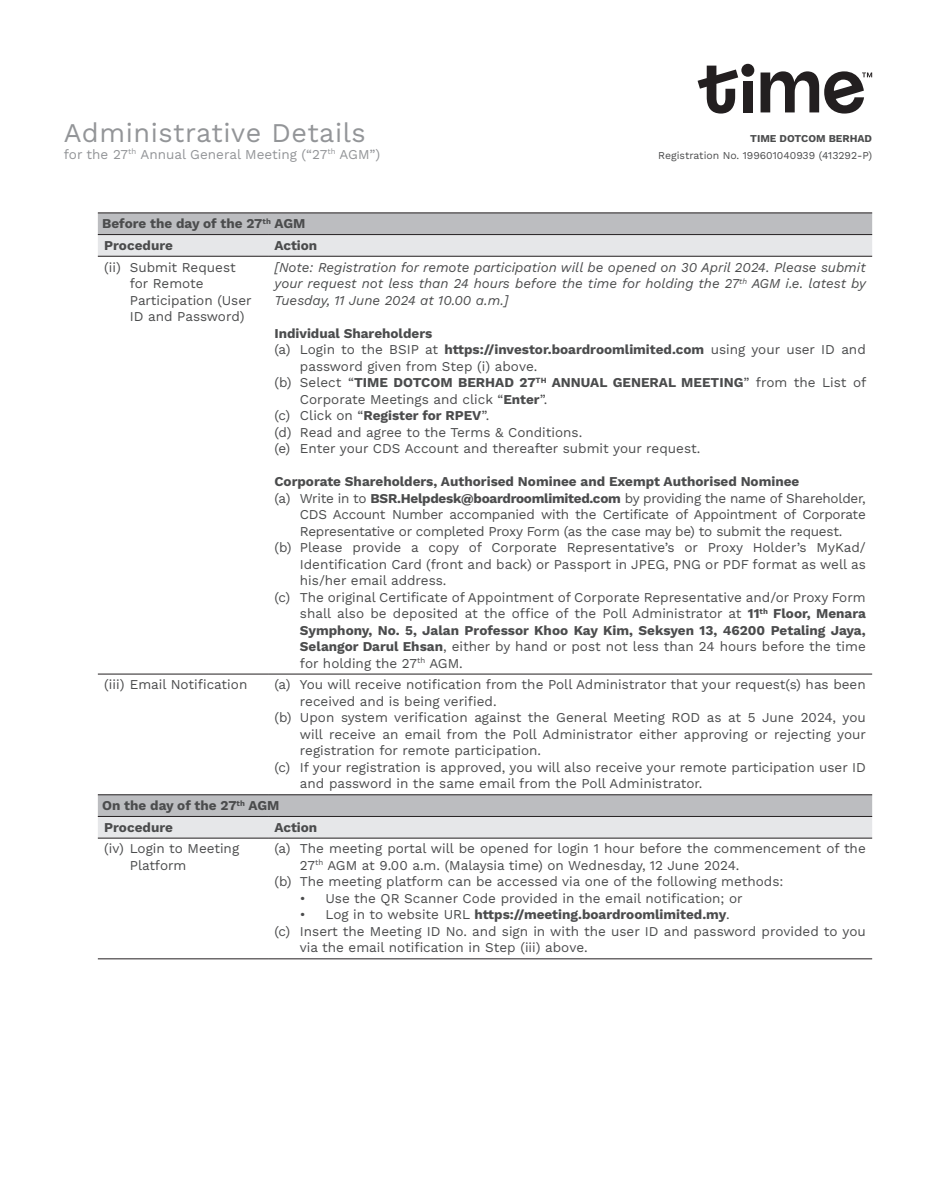
<style>
.page{position:relative;width:936px;height:1191px;background:#fff}
.page>*{position:absolute;margin:0;border:0;box-sizing:border-box;transform-origin:0 0}
.t1{font:27px "Work Sans";letter-spacing:.02em;color:#939598}
.t2{font:13.5px/16.5px "Work Sans";color:#4b4c4d}
.t3{font:700 13.5px/21.6px "Work Sans";color:#4b4c4d}
.t4{font:13.5px "Work Sans";letter-spacing:-.02em;color:#4b4c4d}
.t5{font:italic 13.5px/16.5px "Work Sans";color:#4b4c4d;text-align:justify}
.t6{font:13.5px "Work Sans";color:#939598}
.t7{font:10.5px "Work Sans";color:#4b4c4d}
.t8{font:700 10.5px "Work Sans";color:#4b4c4d}
.s1{font-weight:700}
.s2{font-weight:400}
</style>
<div class="page">
<div style="left:98px;top:214px;width:774px;height:20px;background:#bcbdc0"></div>
<svg style="left:98px;top:235px;width:774px;height:603px"></svg>
<hr style="left:98px;top:234px;width:170px;height:1px;background:#231f20">
<hr style="left:268px;top:234px;width:604px;height:1px;background:#231f20">
<hr style="left:98px;top:816px;width:170px;height:1px;background:#231f20">
<hr style="left:268px;top:816px;width:604px;height:1px;background:#231f20">
<hr style="left:98px;top:213px;width:170px;height:1px;background:#231f20">
<hr style="left:268px;top:213px;width:604px;height:1px;background:#231f20">
<hr style="left:98px;top:256px;width:170px;height:1px;background:#231f20">
<hr style="left:268px;top:256px;width:604px;height:1px;background:#231f20">
<hr style="left:98px;top:794px;width:170px;height:1px;background:#231f20">
<hr style="left:268px;top:794px;width:604px;height:1px;background:#231f20">
<hr style="left:98px;top:838px;width:170px;height:1px;background:#231f20">
<hr style="left:268px;top:838px;width:604px;height:1px;background:#231f20">
<hr style="left:98px;top:674px;width:170px;height:1px;background:#231f20">
<hr style="left:268px;top:674px;width:604px;height:1px;background:#231f20">
<hr style="left:98px;top:958px;width:170px;height:1px;background:#231f20">
<hr style="left:268px;top:958px;width:604px;height:1px;background:#231f20">
<div style="left:743px;top:81px;width:9px;height:31px;background:#231f20"></div>
<svg style="left:760px;top:71px;width:112px;height:43px"></svg>
<div style="left:741px;top:64px;width:13px;height:13px;background:#231f20;border-radius:50%"></div>
<svg style="left:697px;top:66px;width:41px;height:48px"></svg>
<h1 class="t1" style="left:64px;top:113px;width:303px">Administrative Details</h1>
<p class="t6" style="left:64px;top:144px;width:318px">for the 27<sup>th</sup> Annual General Meeting (“27<sup>th</sup> AGM”)</p>
<p class="t3" style="left:102px;top:212px;width:205px">Before the day of the 27<sup>th</sup> AGM<br>Procedure</p>
<p class="t3" style="left:274px;top:234px;width:44px">Action</p>
<p class="t8" style="left:750px;top:131px;width:123px">TIME DOTCOM BERHAD</p>
<p class="t7" style="left:658px;top:147px;width:215px">Registration No. 199601040939 (413292-P)</p>
<p class="t2" style="left:130px;top:258px;width:123px;text-indent:-26px">(ii) Submit Request for Remote<br>Participation (User<br>ID and Password)</p>
<p class="t5" style="left:274px;top:258px;width:593px">[Note: Registration for remote participation will be opened on 30 April 2024. Please submit your request not less than 24 hours before the time for holding the 27<sup>th</sup> AGM i.e. latest by Tuesday, 11 June 2024 at 10.00 a.m.]</p>
<p class="t3" style="left:274px;top:322px;width:159px">Individual Shareholders</p>
<p class="t2" style="left:274px;top:341px;width:593px">(a) Login to the BSIP at <span class="s1">https://investor.boardroomlimited.com</span> using your user ID and</p>
<p class="t2" style="left:300px;top:357px;width:239px">password given from Step (i) above.</p>
<p class="t3" style="left:274px;top:371px;width:593px"><span class="s2">(b) Select “</span>TIME DOTCOM BERHAD 27<sup>TH</sup> ANNUAL GENERAL MEETING<span class="s2">” from the List of</span></p>
<p class="t2" style="left:300px;top:390px;width:249px">Corporate Meetings and click “<span class="s1">Enter</span>”.</p>
<p class="t3" style="left:274px;top:404px;width:216px"><span class="s2">(c) Click on “</span>Register for RPEV<span class="s2">”.</span></p>
<p class="t2" style="left:274px;top:423px;width:309px">(d) Read and agree to the Terms &amp; Conditions.</p>
<p class="t2" style="left:274px;top:440px;width:427px">(e) Enter your CDS Account and thereafter submit your request.</p>
<p class="t3" style="left:274px;top:470px;width:526px">Corporate Shareholders, Authorised Nominee and Exempt Authorised Nominee</p>
<p class="t4" style="left:274px;top:488px;width:593px">(a) Write in to <span class="s1">BSR.Helpdesk@boardroomlimited.com</span> by providing the name of Shareholder,</p>
<p class="t4" style="left:300px;top:504px;width:567px">CDS Account Number accompanied with the Certificate of Appointment of Corporate</p>
<p class="t4" style="left:300px;top:521px;width:544px">Representative or completed Proxy Form (as the case may be) to submit the request.</p>
<p class="t2" style="left:274px;top:539px;width:593px">(b) Please provide a copy of Corporate Representative’s or Proxy Holder’s MyKad/</p>
<p class="t2" style="left:300px;top:555px;width:567px">Identification Card (front and back) or Passport in JPEG, PNG or PDF format as well as</p>
<p class="t2" style="left:300px;top:572px;width:148px">his/her email address.</p>
<p class="t2" style="left:274px;top:588px;width:593px">(c) The original Certificate of Appointment of Corporate Representative and/or Proxy Form</p>
<p class="t2" style="left:300px;top:605px;width:567px">shall also be deposited at the office of the Poll Administrator at <span class="s1">11</span><sup>th</sup> <span class="s1">Floor, Menara</span></p>
<p class="t3" style="left:300px;top:619px;width:567px">Symphony, No. 5, Jalan Professor Khoo Kay Kim, Seksyen 13, 46200 Petaling Jaya,</p>
<p class="t2" style="left:300px;top:638px;width:567px"><span class="s1">Selangor Darul Ehsan</span>, either by hand or post not less than 24 hours before the time</p>
<p class="t2" style="left:300px;top:654px;width:164px">for holding the 27<sup>th</sup> AGM.</p>
<p class="t2" style="left:104px;top:676px;width:145px">(iii) Email Notification</p>
<p class="t2" style="left:274px;top:676px;width:593px">(a) You will receive notification from the Poll Administrator that your request(s) has been</p>
<p class="t2" style="left:300px;top:692px;width:198px">received and is being verified.</p>
<p class="t2" style="left:274px;top:709px;width:593px">(b) Upon system verification against the General Meeting ROD as at 5 June 2024, you</p>
<p class="t2" style="left:300px;top:725px;width:567px">will receive an email from the Poll Administrator either approving or rejecting your</p>
<p class="t2" style="left:300px;top:742px;width:243px">registration for remote participation.</p>
<p class="t2" style="left:274px;top:758px;width:593px">(c) If your registration is approved, you will also receive your remote participation user ID</p>
<p class="t2" style="left:300px;top:775px;width:404px">and password in the same email from the Poll Administrator.</p>
<p class="t3" style="left:102px;top:794px;width:179px">On the day of the 27<sup>th</sup> AGM<br>Procedure</p>
<p class="t3" style="left:274px;top:816px;width:44px">Action</p>
<p class="t2" style="left:130px;top:840px;width:111px;text-indent:-26px">(iv) Login to Meeting<br>Platform</p>
<p class="t2" style="left:274px;top:840px;width:593px">(a) The meeting portal will be opened for login 1 hour before the commencement of the</p>
<p class="t2" style="left:300px;top:856px;width:441px">27<sup>th</sup> AGM at 9.00 a.m. (Malaysia time) on Wednesday, 12 June 2024.</p>
<p class="t2" style="left:274px;top:873px;width:510px">(b) The meeting platform can be accessed via one of the following methods:</p>
<p class="t2" style="left:300px;top:889px;width:444px">• Use the QR Scanner Code provided in the email notification; or</p>
<p class="t3" style="left:300px;top:903px;width:431px"><span class="s2">• Log in to website URL</span> https://meeting.boardroomlimited.my<span class="s2">.</span></p>
<p class="t2" style="left:274px;top:922px;width:593px">(c) Insert the Meeting ID No. and sign in with the user ID and password provided to you</p>
<p class="t2" style="left:300px;top:939px;width:289px">via the email notification in Step (iii) above.</p>
</div>
